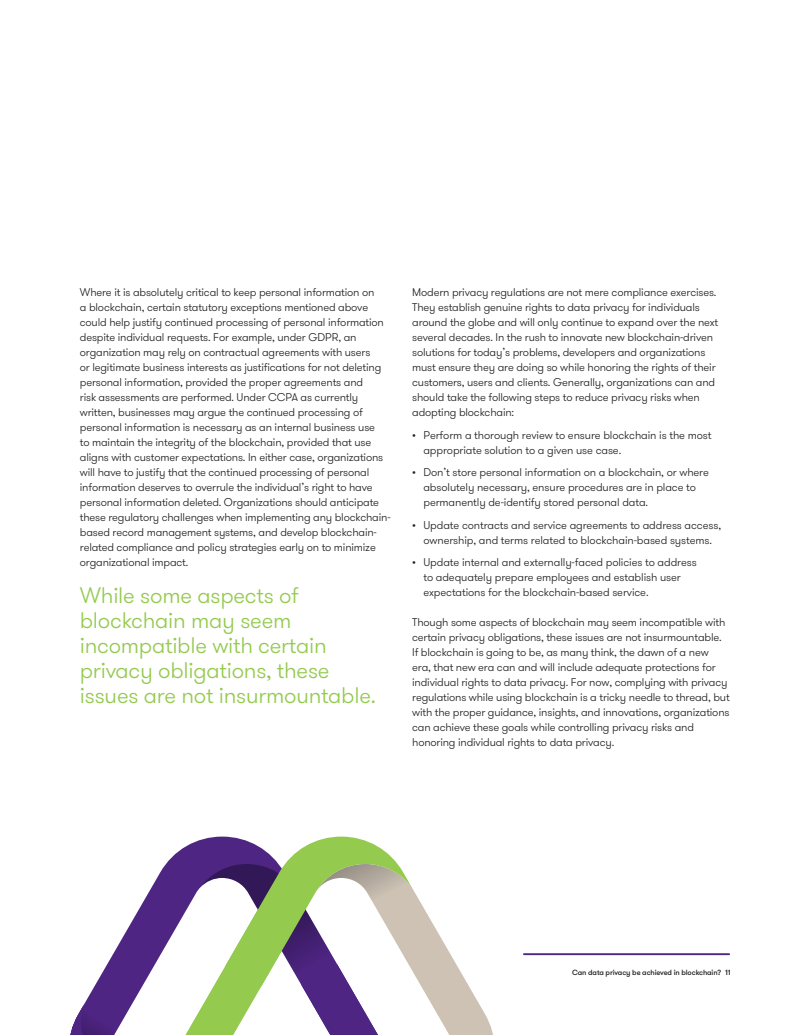
<style>
.page{position:relative;width:810px;height:1035px;background:#fff}
.page>*{position:absolute;margin:0;border:0;box-sizing:border-box;transform-origin:0 0}
._04_Headline_four{font:300 22.5px/25px "GT Walsheim";letter-spacing:-.01em;color:#94ca4e}
._04_Headline_four-2{font:300 11.25px/15px "GT Walsheim";letter-spacing:-.015em;color:#231f20}
.t1{font:500 7.5px "GT Walsheim";letter-spacing:-.015em;color:#231f20}
</style>
<div class="page">
<hr style="left:524px;top:953px;width:205px;height:2px;background:#4e2582">
<svg style="left:70px;top:837px;width:423px;height:198px"></svg>
<p class="_04_Headline_four-2" style="left:80px;top:285px;width:312px">Where it is absolutely critical to keep personal information on<br>a blockchain, certain statutory exceptions mentioned above could help justify continued processing of personal information despite individual requests. For example, under GDPR, an organization may rely on contractual agreements with users<br>or legitimate business interests as justifications for not deleting personal information, provided the proper agreements and<br>risk assessments are performed. Under CCPA as currently written, businesses may argue the continued processing of personal information is necessary as an internal business use<br>to maintain the integrity of the blockchain, provided that use aligns with customer expectations. In either case, organizations will have to justify that the continued processing of personal information deserves to overrule the individual’s right to have personal information deleted. Organizations should anticipate these regulatory challenges when implementing any blockchain&shy;based record management systems, and develop blockchain&shy;related compliance and policy strategies early on to minimize organizational impact.</p>
<p class="_04_Headline_four-2" style="left:412px;top:285px;width:308px">Modern privacy regulations are not mere compliance exercises.<br>They establish genuine rights to data privacy for individuals around the globe and will only continue to expand over the next several decades. In the rush to innovate new blockchain-driven solutions for today’s problems, developers and organizations must ensure they are doing so while honoring the rights of their customers, users and clients. Generally, organizations can and should take the following steps to reduce privacy risks when adopting blockchain:</p>
<p class="_04_Headline_four-2" style="left:423px;top:428px;width:290px;text-indent:-11px">• Perform a thorough review to ensure blockchain is the most appropriate solution to a given use case.</p>
<p class="_04_Headline_four-2" style="left:423px;top:465px;width:287px;text-indent:-11px">• Don’t store personal information on a blockchain, or where absolutely necessary, ensure procedures are in place to permanently de-identify stored personal data.</p>
<p class="_04_Headline_four-2" style="left:412px;top:518px;width:311px;text-align:center">• Update contracts and service agreements to address access, ownership, and terms related to blockchain-based systems.</p>
<p class="_04_Headline_four-2" style="left:423px;top:555px;width:275px;text-indent:-11px">• Update internal and externally-faced policies to address to adequately prepare employees and establish user expectations for the blockchain-based service.</p>
<p class="_04_Headline_four-2" style="left:412px;top:615px;width:319px">Though some aspects of blockchain may seem incompatible with certain privacy obligations, these issues are not insurmountable.<br>If blockchain is going to be, as many think, the dawn of a new era, that new era can and will include adequate protections for individual rights to data privacy. For now, complying with privacy regulations while using blockchain is a tricky needle to thread, but with the proper guidance, insights, and innovations, organizations can achieve these goals while controlling privacy risks and honoring individual rights to data privacy.</p>
<p class="_04_Headline_four" style="left:80px;top:583px;width:298px">While some aspects of blockchain may seem incompatible with certain privacy obligations, these issues are not insurmountable.</p>
<p class="t1" style="left:572px;top:968px;width:160px">Can data privacy be achieved in blockchain? 11</p>
</div>
